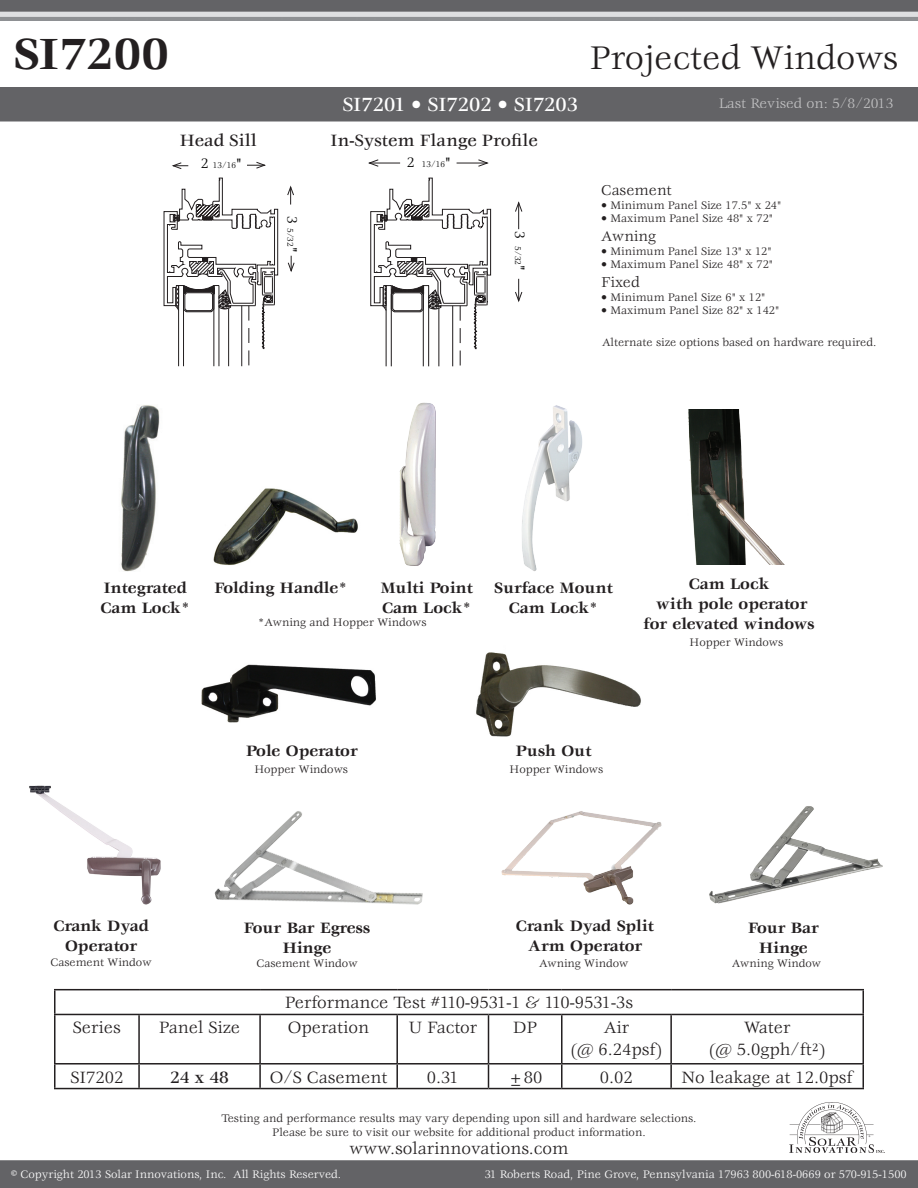
<style>
.page{position:relative;width:918px;height:1188px;background:#fff}
.page>*{position:absolute;margin:0;border:0;box-sizing:border-box;transform-origin:0 0}
.t1{font:700 48px "Veljovic Std";color:#231f20}
.t2{font:36px "Veljovic Std";color:#231f20}
.t3{font:500 21px "Veljovic Std";color:#fff}
.t4{font:18px/21.6px "Veljovic Std";color:#231f20;text-align:center}
.t5{font:500 18px "Veljovic Std";color:#231f20}
.t6{font:700 16.5px/19.8px "Veljovic Std";color:#231f20;text-align:center}
.t7{font:15.75px "Veljovic Std";color:#231f20}
.t8{font:15px "Veljovic Std";color:#fff}
.t9{font:12px "Veljovic Std";color:#231f20}
.t10{font:12px "Veljovic Std";color:#fff}
.t11{font:9px "Veljovic Std";color:#000}
.s1{font-size:15px}
.s2{font-weight:500;font-size:15px}
</style>
<div class="page">
<div style="left:0;top:1160px;width:918px;height:28px;background:#636366"></div>
<div style="left:0;top:87px;width:918px;height:35px;background:#636366"></div>
<div style="left:0;top:9px;width:918px;height:8px;background:#dedfe1"></div>
<div style="left:0;top:0;width:918px;height:12px;background:#636366"></div>
<img style="left:790px;top:1103px;width:94px;height:50px">
<hr style="left:54px;top:989px;width:85px;height:1px;background:#231f20">
<hr style="left:54px;top:990px;width:2px;height:24px;background:#231f20">
<hr style="left:139px;top:989px;width:121px;height:1px;background:#231f20">
<hr style="left:260px;top:989px;width:137px;height:1px;background:#231f20">
<hr style="left:397px;top:989px;width:92px;height:1px;background:#231f20">
<hr style="left:489px;top:989px;width:73px;height:1px;background:#231f20">
<hr style="left:562px;top:989px;width:109px;height:1px;background:#231f20">
<hr style="left:671px;top:989px;width:193px;height:1px;background:#231f20">
<hr style="left:862px;top:990px;width:2px;height:24px;background:#231f20">
<hr style="left:54px;top:1014px;width:85px;height:1px;background:#231f20">
<hr style="left:54px;top:1015px;width:2px;height:48px;background:#231f20">
<hr style="left:139px;top:1014px;width:121px;height:1px;background:#231f20">
<hr style="left:138px;top:1015px;width:2px;height:48px;background:#231f20">
<hr style="left:260px;top:1014px;width:137px;height:1px;background:#231f20">
<hr style="left:259px;top:1015px;width:2px;height:48px;background:#231f20">
<hr style="left:397px;top:1014px;width:92px;height:1px;background:#231f20">
<hr style="left:396px;top:1015px;width:2px;height:48px;background:#231f20">
<hr style="left:489px;top:1014px;width:73px;height:1px;background:#231f20">
<hr style="left:488px;top:1015px;width:1px;height:48px;background:#231f20">
<hr style="left:562px;top:1014px;width:109px;height:1px;background:#231f20">
<hr style="left:561px;top:1015px;width:2px;height:48px;background:#231f20">
<hr style="left:671px;top:1014px;width:193px;height:1px;background:#231f20">
<hr style="left:670px;top:1015px;width:2px;height:48px;background:#231f20">
<hr style="left:862px;top:1015px;width:2px;height:48px;background:#231f20">
<hr style="left:54px;top:1063px;width:85px;height:2px;background:#231f20">
<hr style="left:54px;top:1065px;width:2px;height:23px;background:#231f20">
<hr style="left:139px;top:1063px;width:121px;height:2px;background:#231f20">
<hr style="left:138px;top:1065px;width:2px;height:23px;background:#231f20">
<hr style="left:260px;top:1063px;width:137px;height:2px;background:#231f20">
<hr style="left:259px;top:1065px;width:2px;height:23px;background:#231f20">
<hr style="left:397px;top:1063px;width:92px;height:2px;background:#231f20">
<hr style="left:396px;top:1065px;width:2px;height:23px;background:#231f20">
<hr style="left:489px;top:1063px;width:73px;height:2px;background:#231f20">
<svg style="left:488px;top:1065px;width:1px;height:23px"></svg>
<hr style="left:562px;top:1063px;width:109px;height:2px;background:#231f20">
<hr style="left:561px;top:1065px;width:2px;height:23px;background:#231f20">
<hr style="left:671px;top:1063px;width:193px;height:2px;background:#231f20">
<hr style="left:670px;top:1065px;width:2px;height:23px;background:#231f20">
<hr style="left:862px;top:1065px;width:2px;height:23px;background:#231f20">
<hr style="left:54px;top:1088px;width:85px;height:1px;background:#231f20">
<hr style="left:139px;top:1088px;width:121px;height:1px;background:#231f20">
<hr style="left:260px;top:1088px;width:137px;height:1px;background:#231f20">
<hr style="left:397px;top:1088px;width:92px;height:1px;background:#231f20">
<hr style="left:489px;top:1088px;width:73px;height:1px;background:#231f20">
<hr style="left:562px;top:1088px;width:109px;height:1px;background:#231f20">
<hr style="left:671px;top:1088px;width:193px;height:1px;background:#231f20">
<hr style="left:369px;top:163px;width:31px;height:1px;background:#231f20">
<svg style="left:368px;top:159px;width:11px;height:8px"></svg>
<hr style="left:457px;top:163px;width:30px;height:1px;background:#231f20">
<svg style="left:478px;top:159px;width:11px;height:8px"></svg>
<svg style="left:515px;top:279px;width:8px;height:23px"></svg>
<svg style="left:515px;top:201px;width:8px;height:28px"></svg>
<svg style="left:370px;top:178px;width:121px;height:188px"></svg>
<svg style="left:164px;top:178px;width:114px;height:188px"></svg>
<svg style="left:172px;top:162px;width:16px;height:7px"></svg>
<svg style="left:247px;top:162px;width:19px;height:7px"></svg>
<svg style="left:288px;top:256px;width:7px;height:16px"></svg>
<svg style="left:287px;top:186px;width:7px;height:19px"></svg>
<img style="left:501px;top:811px;width:161px;height:94px">
<img style="left:709px;top:806px;width:174px;height:98px">
<img style="left:522px;top:405px;width:60px;height:166px">
<img style="left:29px;top:785px;width:132px;height:120px">
<img style="left:215px;top:811px;width:208px;height:94px">
<img style="left:399px;top:402px;width:37px;height:164px">
<img style="left:213px;top:488px;width:145px;height:77px">
<img style="left:121px;top:405px;width:39px;height:165px">
<img style="left:201px;top:664px;width:175px;height:59px">
<img style="left:476px;top:652px;width:165px;height:85px">
<img style="left:688px;top:410px;width:97px;height:155px">
<h1 class="t1" style="left:14px;top:27px;width:157px">SI7200</h1>
<h2 class="t2" style="left:589px;top:38px;width:310px">Projected Windows</h2>
<h3 class="t3" style="left:342px;top:93px;width:237px">SI7201 • SI7202 • SI7203</h3>
<p class="t8" style="left:718px;top:95px;width:177px">Last Revised on: 5/8/2013</p>
<p class="t5" style="left:180px;top:131px;width:79px">Head Sill</p>
<p class="t11" style="left:201px;top:161px;width:42px"><span class="s1">2</span> 13/16<span class="s2">"</span></p>
<p class="t11" style="left:295px;top:216px;width:38px;rotate:90deg"><span class="s1">3</span> 5/32<span class="s2">"</span></p>
<p class="t5" style="left:330px;top:131px;width:209px">In-System Flange Profile</p>
<p class="t11" style="left:407px;top:159px;width:45px"><span class="s1">2</span> 13/16<span class="s2">"</span></p>
<p class="t11" style="left:523px;top:231px;width:41px;rotate:90deg"><span class="s1">3</span> 5/32<span class="s2">"</span></p>
<p class="t7" style="left:601px;top:182px;width:72px">Casement</p>
<p class="t9" style="left:601px;top:199px;width:182px">• Minimum Panel Size 17.5" x 24"</p>
<p class="t9" style="left:601px;top:212px;width:173px">• Maximum Panel Size 48" x 72"</p>
<p class="t7" style="left:601px;top:228px;width:56px">Awning</p>
<p class="t9" style="left:601px;top:245px;width:172px">• Minimum Panel Size 13" x 12"</p>
<p class="t9" style="left:601px;top:258px;width:173px">• Maximum Panel Size 48" x 72"</p>
<p class="t7" style="left:601px;top:274px;width:40px">Fixed</p>
<p class="t9" style="left:601px;top:290px;width:166px">• Minimum Panel Size 6" x 12"</p>
<p class="t9" style="left:601px;top:304px;width:180px">• Maximum Panel Size 82" x 142"</p>
<p class="t9" style="left:602px;top:336px;width:276px">Alternate size options based on hardware required.</p>
<p class="t6" style="left:104px;top:579px;width:85px">Integrated</p>
<p class="t6" style="left:101px;top:598px;width:91px">Cam Lock*</p>
<p class="t6" style="left:215px;top:579px;width:135px">Folding Handle*</p>
<p class="t9" style="left:258px;top:616px;width:170px">*Awning and Hopper Windows</p>
<p class="t6" style="left:381px;top:579px;width:94px">Multi Point</p>
<p class="t6" style="left:382px;top:598px;width:91px">Cam Lock*</p>
<p class="t6" style="left:494px;top:579px;width:120px">Surface Mount</p>
<p class="t6" style="left:509px;top:598px;width:91px">Cam Lock*</p>
<p class="t6" style="left:689px;top:575px;width:82px">Cam Lock</p>
<p class="t6" style="left:656px;top:595px;width:153px">with pole operator</p>
<p class="t6" style="left:644px;top:615px;width:172px">for elevated windows</p>
<p class="t9" style="left:690px;top:636px;width:95px">Hopper Windows</p>
<p class="t6" style="left:246px;top:742px;width:113px">Pole Operator</p>
<p class="t9" style="left:254px;top:762px;width:95px">Hopper Windows</p>
<p class="t6" style="left:516px;top:742px;width:77px">Push Out</p>
<p class="t9" style="left:510px;top:762px;width:95px">Hopper Windows</p>
<p class="t6" style="left:516px;top:917px;width:140px">Crank Dyad Split<br>Arm Operator</p>
<p class="t6" style="left:748px;top:918px;width:72px">Four Bar</p>
<p class="t6" style="left:53px;top:917px;width:97px">Crank Dyad</p>
<p class="t6" style="left:65px;top:937px;width:73px">Operator</p>
<p class="t6" style="left:244px;top:918px;width:128px">Four Bar Egress</p>
<p class="t6" style="left:283px;top:938px;width:50px">Hinge</p>
<p class="t6" style="left:759px;top:938px;width:50px">Hinge</p>
<p class="t9" style="left:50px;top:956px;width:103px">Casement Window</p>
<p class="t9" style="left:256px;top:957px;width:103px">Casement Window</p>
<p class="t9" style="left:539px;top:957px;width:91px">Awning Window</p>
<p class="t9" style="left:732px;top:957px;width:91px">Awning Window</p>
<p class="t4" style="left:285px;top:993px;width:350px">Performance Test #110-9531-1 &amp; 110-9531-3s</p>
<p class="t4" style="left:73px;top:1018px;width:50px">Series</p>
<p class="t4" style="left:159px;top:1018px;width:83px">Panel Size</p>
<p class="t4" style="left:288px;top:1018px;width:83px">Operation</p>
<p class="t4" style="left:409px;top:1018px;width:70px">U Factor</p>
<p class="t4" style="left:513px;top:1018px;width:26px">DP</p>
<p class="t4" style="left:571px;top:1018px;width:93px">Air<br>(@ 6.24psf)</p>
<p class="t4" style="left:744px;top:1018px;width:48px">Water</p>
<p class="t4" style="left:709px;top:1039px;width:118px">(@ 5.0gph/ft²)</p>
<p class="t4" style="left:70px;top:1067px;width:55px">SI7202</p>
<p class="t5" style="left:170px;top:1067px;width:60px">24 x 48</p>
<p class="t4" style="left:270px;top:1067px;width:119px">O/S Casement</p>
<p class="t4" style="left:427px;top:1067px;width:34px">0.31</p>
<p class="t4" style="left:508px;top:1067px;width:36px">±80</p>
<p class="t4" style="left:600px;top:1067px;width:35px">0.02</p>
<p class="t4" style="left:682px;top:1067px;width:172px">No leakage at 12.0psf</p>
<p class="t9" style="left:222px;top:1111px;width:476px">Testing and performance results may vary depending upon sill and hardware selections.</p>
<p class="t9" style="left:272px;top:1126px;width:375px">Please be sure to visit our website for additional product information.</p>
<p class="t4" style="left:349px;top:1139px;width:221px">www.solarinnovations.com</p>
<p class="t10" style="left:11px;top:1168px;width:332px">© Copyright 2013 Solar Innovations, Inc. All Rights Reserved.</p>
<p class="t10" style="left:485px;top:1168px;width:424px">31 Roberts Road, Pine Grove, Pennsylvania 17963 800-618-0669 or 570-915-1500</p>
</div>
